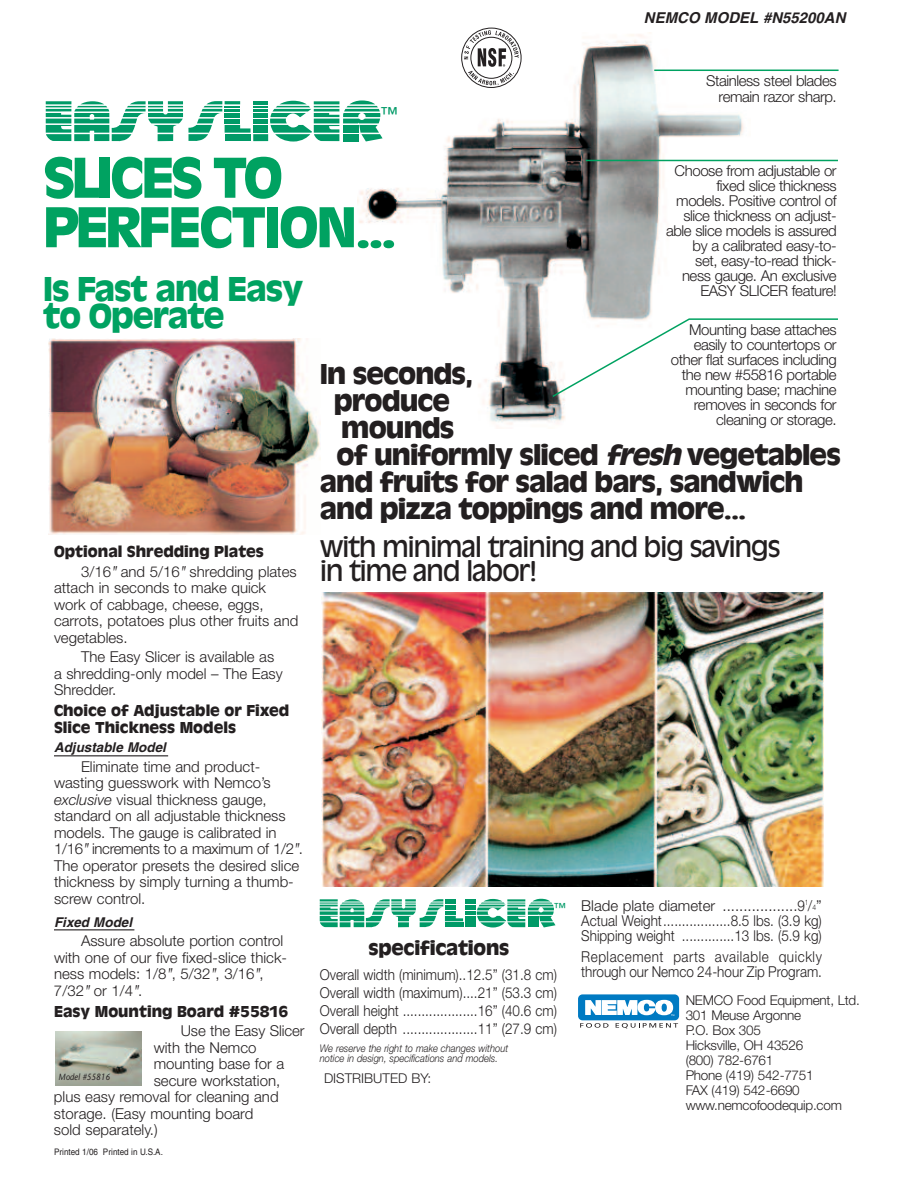
<style>
.page{position:relative;width:918px;height:1188px;background:#fff}
.page>*{position:absolute;margin:0;border:0;box-sizing:border-box;transform-origin:0 0}
.t1{font:700 60px/49.5px "Antique Oli T";letter-spacing:-.04em;color:#00a261}
.t2{font:700 36px/27px "Antique Oli T";letter-spacing:-.03em;color:#00a261}
.t3{font:700 30px "Antique Oli T";letter-spacing:-.03em;color:#231f20}
.t4{font:27px/24px "Antique Olive";letter-spacing:-.055em;color:#231f20}
.t5{font:700 21px "Antique Oli T";letter-spacing:-.01em;color:#231f20}
.t6{font:18px "Helvetica";color:#009a67}
.t7{font:700 16.5px/16.5px "Antique Oli T";color:#231f20}
.t8{font:300 15px/16.5px "Helvetica Neue";color:#231f20}
.t9{font:300 15px/15px "Helvetica Neue";letter-spacing:-.03em;color:#231f20;text-align:right}
.t10{font:300 15px/18px "Helvetica Neue";color:#231f20;text-align:justify;scale:.9 1}
.t11{font:300 15px/15px "Helvetica Neue";letter-spacing:.04em;color:#231f20;scale:.9 1}
.t12{font:italic 700 15px "Helvetica";color:#231f20}
.t13{font:300 13.5px/15px "Helvetica Neue";letter-spacing:-.015em;color:#231f20}
.t14{font:italic 700 13.5px "Helvetica";color:#231f20}
.t15{font:12.6px "Helvetica";color:#009a67}
.t16{font:italic 300 10.5px/10.5px "Helvetica Neue";color:#231f20;scale:.9 1}
.t17{font:9px "Helvetica";color:#231f20;scale:.9 1}
.t18{font:italic 9px "Stone Sans";color:#231f20;scale:.9 1}
.s1{font-style:italic}
.s2{font-family:"Stone Sans";font-weight:400;font-style:italic}
.s3{font-size:7.5px}
</style>
<div class="page">
<hr style="left:54px;top:755px;width:114px;height:1px;background:#231f20">
<hr style="left:54px;top:929px;width:80px;height:1px;background:#231f20">
<div style="left:578px;top:994px;width:101px;height:26px;background:#007ac2;border-radius:4px"></div>
<svg style="left:580px;top:995px;width:98px;height:33px"></svg>
<img style="left:55px;top:1031px;width:87px;height:54px">
<img style="left:48px;top:339px;width:272px;height:196px">
<img style="left:322px;top:592px;width:502px;height:295px">
<img style="left:357px;top:34px;width:393px;height:391px">
<svg style="left:46px;top:100px;width:337px;height:42px"></svg>
<hr style="left:654px;top:70px;width:185px;height:1px;background:#00a261">
<hr style="left:586px;top:160px;width:252px;height:1px;background:#00a261">
<svg style="left:551px;top:318px;width:287px;height:80px"></svg>
<svg style="left:320px;top:899px;width:236px;height:29px"></svg>
<div style="left:453px;top:22px;width:80px;height:73px;background:#fff"></div>
<div style="left:461px;top:28px;width:60px;height:60px;border:1px solid #231f20;border-radius:50%"></div>
<svg style="left:464px;top:30px;width:55px;height:55px"></svg>
<p class="t6" style="left:380px;top:107px;width:19px">™</p>
<p class="t12" style="left:644px;top:11px;width:203px">NEMCO MODEL #N55200AN</p>
<p class="t9" style="left:706px;top:74px;width:132px;line-height:16.5px">Stainless steel blades remain razor sharp.</p>
<h1 class="t1" style="left:43px;top:152px;width:355px">SLICES TO<br>PERFECTION...</h1>
<h2 class="t2" style="left:43px;top:275px;width:262px">Is Fast and Easy to Operate</h2>
<h3 class="t3" style="left:320px;top:356px;width:155px">In seconds,</h3>
<h3 class="t3" style="left:334px;top:383px;width:118px">produce</h3>
<h3 class="t3" style="left:341px;top:410px;width:115px">mounds</h3>
<h3 class="t3" style="left:336px;top:437px;width:506px">of uniformly sliced <span class="s1">fresh</span>vegetables</h3>
<h3 class="t3" style="left:320px;top:464px;width:485px">and fruits for salad bars, sandwich</h3>
<h3 class="t3" style="left:320px;top:491px;width:428px">and pizza toppings and more...</h3>
<h3 class="t4" style="left:320px;top:536px;width:463px">with minimal training and big savings in time and labor!</h3>
<p class="t9" style="left:666px;top:164px;width:172px">Choose from adjustable or fixed slice thickness models. Positive control of slice thickness on adjust&shy;able slice models is assured by a calibrated easy-to-<br>set, easy-to-read thick&shy;ness gauge. An exclusive<br>EASY SLICER feature!</p>
<p class="t9" style="left:671px;top:323px;width:167px">Mounting base attaches easily to countertops or other flat surfaces including the new #55816 portable mounting base; machine removes in seconds for cleaning or storage.</p>
<p class="t7" style="left:54px;top:544px;width:211px">Optional Shredding Plates</p>
<p class="t8" style="left:54px;top:565px;width:246px;text-indent:27px">3/16<span class="s2">"</span> and 5/16<span class="s2">"</span> shredding plates attach in seconds to make quick work of cabbage, cheese, eggs, carrots, potatoes plus other fruits and vegetables.</p>
<p class="t8" style="left:54px;top:650px;width:230px;text-indent:27px">The Easy Slicer is available as a shredding-only model – The Easy<br>Shredder.</p>
<p class="t7" style="left:54px;top:703px;width:237px">Choice of Adjustable or Fixed<br>Slice Thickness Models</p>
<p class="t14" style="left:54px;top:742px;width:114px">Adjustable Model</p>
<p class="t8" style="left:54px;top:760px;width:250px;text-indent:27px">Eliminate time and product&shy;wasting guesswork with Nemco’s <span class="s1">exclusive</span> visual thickness gauge, standard on all adjustable thickness models. The gauge is calibrated in<br>1/16<span class="s2">"</span> increments to a maximum of 1/2<span class="s2">"</span>.<br>The operator presets the desired slice thickness by simply turning a thumb&shy;screw control.</p>
<p class="t14" style="left:54px;top:916px;width:80px">Fixed Model</p>
<p class="t8" style="left:54px;top:934px;width:235px;text-indent:27px">Assure absolute portion control with one of our five fixed-slice thick&shy;ness models: 1/8<span class="s2">"</span>, 5/32<span class="s2">"</span>, 3/16<span class="s2">"</span>,<br>7/32<span class="s2">"</span> or 1/4<span class="s2">"</span>.</p>
<p class="t7" style="left:54px;top:1003px;width:236px">Easy Mounting Board #55816</p>
<p class="t8" style="left:181px;top:1024px;width:125px">Use the Easy Slicer</p>
<p class="t8" style="left:154px;top:1040px;width:104px">with the Nemco</p>
<p class="t8" style="left:154px;top:1057px;width:132px">mounting base for a</p>
<p class="t8" style="left:154px;top:1073px;width:128px">secure workstation,</p>
<p class="t8" style="left:54px;top:1090px;width:226px">plus easy removal for cleaning and</p>
<p class="t8" style="left:54px;top:1106px;width:201px">storage. (Easy mounting board</p>
<p class="t8" style="left:54px;top:1123px;width:105px">sold separately.)</p>
<p class="t17" style="left:54px;top:1148px;width:123px">Printed 1/06 Printed in U.S.A.</p>
<p class="t8" style="left:581px;top:899px;width:242px;line-height:15px;text-align:justify">Blade plate diameter ..................9<sup>1</sup>/<span class="s3">4</span>” Actual Weight..................8.5 lbs. (3.9 kg)<br>Shipping weight ..............13 lbs. (5.9 kg)</p>
<p class="t11" style="left:581px;top:950px;width:269px">Replacement parts available quickly through our Nemco 24-hour Zip Program.</p>
<p class="t15" style="left:554px;top:903px;width:14px">™</p>
<h3 class="t5" style="left:369px;top:936px;width:142px">specifications</h3>
<p class="t10" style="left:320px;top:967px;width:265px">Overall width (minimum)..12.5” (31.8 cm)<br>Overall width (maximum)....21” (53.3 cm)<br>Overall height ....................16” (40.6 cm)<br>Overall depth ....................11” (27.9 cm)</p>
<p class="t16" style="left:320px;top:1044px;width:211px">We reserve the right to make changes without notice in design, specifications and models.</p>
<p class="t13" style="left:686px;top:994px;width:176px">NEMCO Food Equipment, Ltd.<br>301 Meuse Argonne<br>P.O. Box 305<br>Hicksville, OH 43526<br>(800) 782-6761<br>Phone (419) 542-7751<br>FAX (419) 542-6690 www.nemcofoodequip.com</p>
<p class="t13" style="left:324px;top:1072px;width:109px">DISTRIBUTED BY:</p>
<p class="t18" style="left:59px;top:1074px;width:59px">Model #55816</p>
</div>
